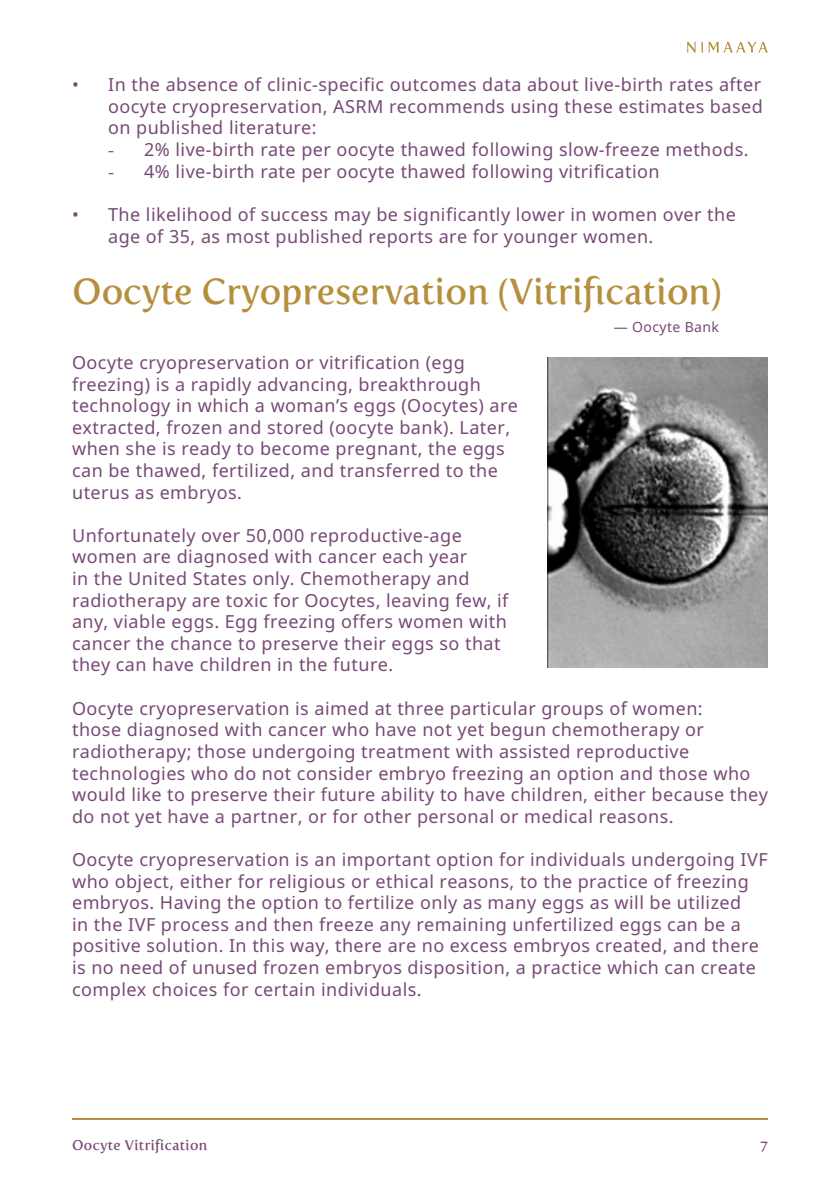
<style>
.page{position:relative;width:840px;height:1191px;background:#fff}
.page>*{position:absolute;margin:0;border:0;box-sizing:border-box;transform-origin:0 0}
.t1{font:36px "Fertigo Pro";color:#b58f3e}
.t2{font:18px/21.6px "Noto Sans UI";letter-spacing:.025em;color:#774976}
.t3{font:18px "Avenir LT Std";color:#774976}
.t4{font:14px "Fertigo Pro";letter-spacing:.025em;color:#774976}
.t5{font:14px "Noto Sans UI";letter-spacing:.025em;color:#774976}
</style>
<div class="page">
<hr style="left:72px;top:1118px;width:695px;height:2px;background:#b58f3e">
<svg style="left:687px;top:42px;width:8px;height:11px"></svg>
<svg style="left:708px;top:42px;width:59px;height:11px"></svg>
<img style="left:547px;top:358px;width:220px;height:310px">
<p class="t2" style="left:108px;top:73px;width:655px;text-align:justify;text-indent:-36px">• In the absence of clinic-specific outcomes data about live-birth rates after oocyte cryopreservation, ASRM recommends using these estimates based on published literature:</p>
<p class="t3" style="left:108px;top:139px;width:7px">‐</p>
<p class="t2" style="left:144px;top:138px;width:605px">2% live-birth rate per oocyte thawed following slow-freeze methods.</p>
<p class="t3" style="left:108px;top:161px;width:7px">‐</p>
<p class="t2" style="left:144px;top:160px;width:516px">4% live-birth rate per oocyte thawed following vitrification</p>
<p class="t2" style="left:108px;top:203px;width:629px;text-indent:-36px">• The likelihood of success may be significantly lower in women over the age of 35, as most published reports are for younger women.</p>
<h1 class="t1" style="left:72px;top:270px;width:651px">Oocyte Cryopreservation (Vitrification)</h1>
<p class="t5" style="left:613px;top:317px;width:106px">— Oocyte Bank</p>
<p class="t2" style="left:72px;top:351px;width:447px">Oocyte cryopreservation or vitrification (egg freezing) is a rapidly advancing, breakthrough technology in which a woman’s eggs (Oocytes) are extracted, frozen and stored (oocyte bank). Later, when she is ready to become pregnant, the eggs can be thawed, fertilized, and transferred to the uterus as embryos.</p>
<p class="t2" style="left:72px;top:524px;width:437px">Unfortunately over 50,000 reproductive-age women are diagnosed with cancer each year<br>in the United States only. Chemotherapy and radiotherapy are toxic for Oocytes, leaving few, if any, viable eggs. Egg freezing offers women with cancer the chance to preserve their eggs so that they can have children in the future.</p>
<p class="t2" style="left:72px;top:697px;width:697px">Oocyte cryopreservation is aimed at three particular groups of women:<br>those diagnosed with cancer who have not yet begun chemotherapy or radiotherapy; those undergoing treatment with assisted reproductive technologies who do not consider embryo freezing an option and those who would like to preserve their future ability to have children, either because they do not yet have a partner, or for other personal or medical reasons.</p>
<p class="t2" style="left:72px;top:848px;width:696px">Oocyte cryopreservation is an important option for individuals undergoing IVF who object, either for religious or ethical reasons, to the practice of freezing embryos. Having the option to fertilize only as many eggs as will be utilized<br>in the IVF process and then freeze any remaining unfertilized eggs can be a positive solution. In this way, there are no excess embryos created, and there is no need of unused frozen embryos disposition, a practice which can create complex choices for certain individuals.</p>
<p class="t4" style="left:72px;top:1137px;width:137px">Oocyte Vitrification</p>
<p class="t4" style="left:760px;top:1137px;width:9px">7</p>
</div>
